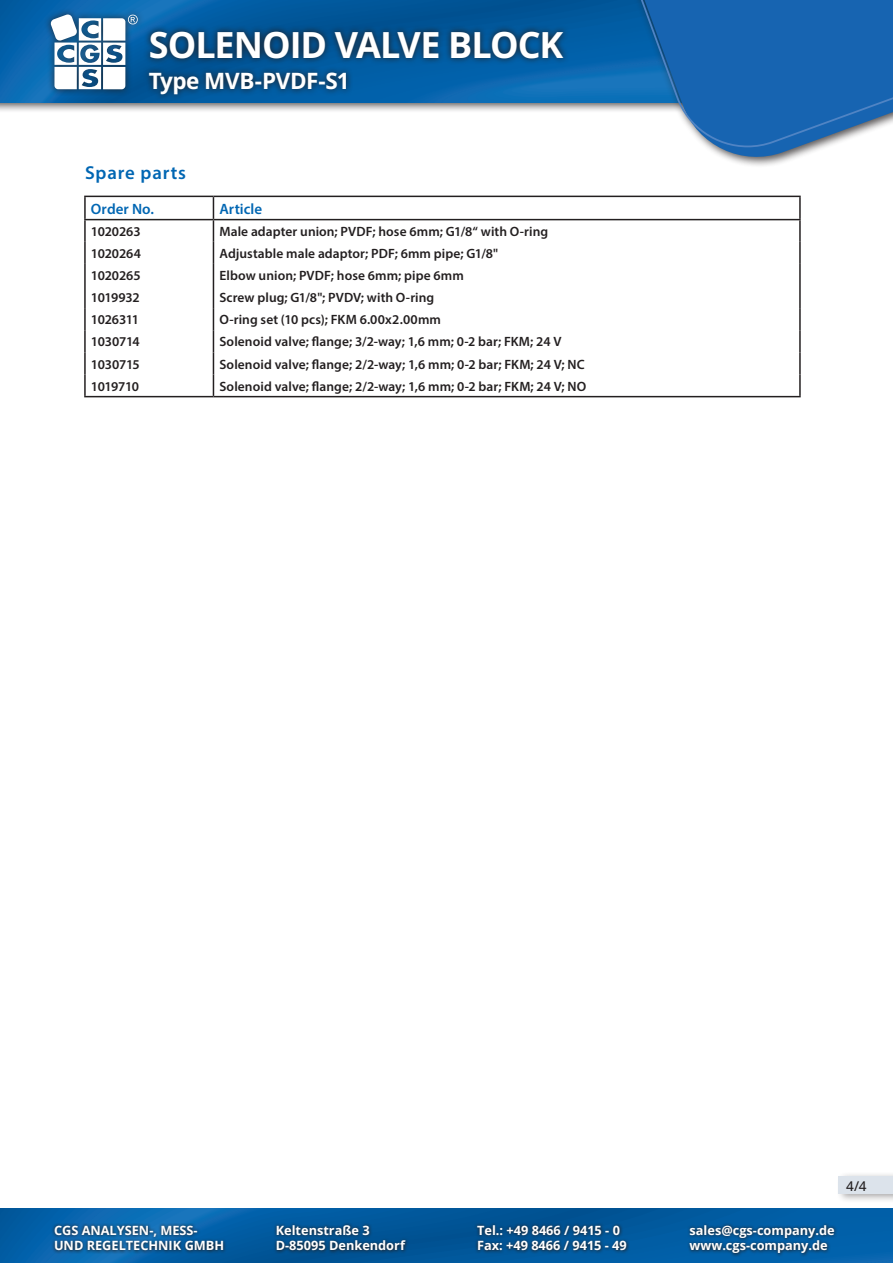
<style>
.page{position:relative;width:893px;height:1263px;background:#fff}
.page>*{position:absolute;margin:0;border:0;box-sizing:border-box;transform-origin:0 0}
.t1{font:700 36px "Open Sans";letter-spacing:-.03em;color:#fff}
.t2{font:700 22.5px "Open Sans";letter-spacing:-.02em;color:#fff}
.t3{font:600 18.75px "Myriad Pro";letter-spacing:.045em;color:#0166b3}
.t4{font:600 15px "Myriad Pro";letter-spacing:.005em;color:#0166b3}
.t5{font:600 13.5px "Myriad Pro";letter-spacing:.005em;color:#231f20}
.t6{font:600 13.5px "Myriad Pro";letter-spacing:-.025em;color:#231f20}
.t7{font:600 13.5px "Myriad Pro";letter-spacing:-.02em;color:#231f20}
.t8{font:600 13.5px "Myriad Pro";letter-spacing:-.035em;color:#231f20}
.t9{font:500 13.5px "Open Sans";color:#231f20}
.t10{font:700 12.75px/15px "Open Sans";color:#fff}
</style>
<div class="page">
<img style="left:0;top:1209px;width:893px;height:54px">
<div style="left:0;top:0;width:893px;height:113px;background:#231f20;opacity:.75"></div>
<img style="left:0;top:0;width:592px;height:102px">
<div style="left:592px;top:0;width:301px;height:168px;background:#231f20;opacity:.75"></div>
<svg style="left:598px;top:147px;width:295px;height:16px"></svg>
<svg style="left:595px;top:0;width:298px;height:147px;background:#3277b8"></svg>
<div style="left:44px;top:8px;width:100px;height:88px;background:#231f20;opacity:.75"></div>
<svg style="left:50px;top:14px;width:88px;height:75px"></svg>
<svg style="left:474px;top:1222px;width:156px;height:31px;background:#08487b"></svg>
<svg style="left:686px;top:1222px;width:151px;height:35px;background:#085088"></svg>
<svg style="left:51px;top:1223px;width:176px;height:30px;background:#115489"></svg>
<svg style="left:273px;top:1222px;width:136px;height:31px;background:#08477a"></svg>
<svg style="left:142px;top:24px;width:428px;height:78px;background:#085088"></svg>
<div style="left:836px;top:1171px;width:57px;height:32px;background:#231f20;opacity:.39"></div>
<div style="left:839px;top:1176px;width:54px;height:18px;background:#dce3eb"></div>
<hr style="left:84px;top:196px;width:129px;height:1px;background:#231f20">
<hr style="left:84px;top:197px;width:2px;height:22px;background:#231f20">
<hr style="left:213px;top:196px;width:588px;height:1px;background:#231f20">
<hr style="left:799px;top:197px;width:2px;height:22px;background:#231f20">
<hr style="left:84px;top:219px;width:129px;height:1px;background:#231f20">
<hr style="left:84px;top:220px;width:2px;height:22px;background:#231f20">
<hr style="left:213px;top:219px;width:588px;height:1px;background:#231f20">
<hr style="left:799px;top:220px;width:2px;height:22px;background:#231f20">
<hr style="left:84px;top:242px;width:2px;height:22px;background:#231f20">
<hr style="left:799px;top:242px;width:2px;height:22px;background:#231f20">
<hr style="left:84px;top:264px;width:2px;height:22px;background:#231f20">
<hr style="left:799px;top:264px;width:2px;height:22px;background:#231f20">
<hr style="left:84px;top:286px;width:2px;height:22px;background:#231f20">
<hr style="left:799px;top:286px;width:2px;height:22px;background:#231f20">
<hr style="left:84px;top:308px;width:2px;height:22px;background:#231f20">
<hr style="left:799px;top:308px;width:2px;height:22px;background:#231f20">
<hr style="left:84px;top:330px;width:2px;height:22px;background:#231f20">
<hr style="left:799px;top:330px;width:2px;height:22px;background:#231f20">
<hr style="left:84px;top:352px;width:2px;height:22px;background:#231f20">
<hr style="left:799px;top:352px;width:2px;height:22px;background:#231f20">
<hr style="left:84px;top:374px;width:2px;height:22px;background:#231f20">
<svg style="left:213px;top:197px;width:1px;height:199px"></svg>
<hr style="left:799px;top:374px;width:2px;height:22px;background:#231f20">
<hr style="left:84px;top:396px;width:129px;height:1px;background:#231f20">
<hr style="left:213px;top:396px;width:588px;height:1px;background:#231f20">
<h1 class="t1" style="left:149px;top:20px;width:416px">SOLENOID VALVE BLOCK</h1>
<h2 class="t2" style="left:149px;top:66px;width:202px">Type MVB-PVDF-S1</h2>
<h3 class="t3" style="left:85px;top:160px;width:103px">Spare parts</h3>
<p class="t4" style="left:91px;top:199px;width:65px">Order No.</p>
<p class="t4" style="left:219px;top:199px;width:44px">Article</p>
<p class="t5" style="left:91px;top:223px;width:51px">1020263</p>
<p class="t5" style="left:219px;top:223px;width:330px">Male adapter union; PVDF; hose 6mm; G1/8“ with O-ring</p>
<p class="t5" style="left:91px;top:245px;width:52px">1020264</p>
<p class="t5" style="left:219px;top:245px;width:280px">Adjustable male adaptor; PDF; 6mm pipe; G1/8"</p>
<p class="t5" style="left:91px;top:267px;width:51px">1020265</p>
<p class="t5" style="left:219px;top:267px;width:246px">Elbow union; PVDF; hose 6mm; pipe 6mm</p>
<p class="t6" style="left:91px;top:289px;width:50px">1019932</p>
<p class="t5" style="left:219px;top:289px;width:216px">Screw plug; G1/8"; PVDV; with O-ring</p>
<p class="t6" style="left:91px;top:311px;width:50px">1026311</p>
<p class="t5" style="left:219px;top:311px;width:223px">O-ring set (10 pcs); FKM 6.00x2.00mm</p>
<p class="t7" style="left:91px;top:333px;width:50px">1030714</p>
<p class="t5" style="left:219px;top:333px;width:343px">Solenoid valve; flange; 3/2-way; 1,6 mm; 0-2 bar; FKM; 24 V</p>
<p class="t7" style="left:91px;top:355px;width:50px">1030715</p>
<p class="t5" style="left:219px;top:355px;width:367px">Solenoid valve; flange; 2/2-way; 1,6 mm; 0-2 bar; FKM; 24 V; NC</p>
<p class="t8" style="left:91px;top:377px;width:50px">1019710</p>
<p class="t5" style="left:219px;top:377px;width:368px">Solenoid valve; flange; 2/2-way; 1,6 mm; 0-2 bar; FKM; 24 V; NO</p>
<p class="t10" style="left:54px;top:1223px;width:172px">CGS ANALYSEN-, MESS-<br>UND REGELTECHNIK GMBH</p>
<p class="t10" style="left:276px;top:1223px;width:131px">Keltenstraße 3<br>D-85095 Denkendorf</p>
<p class="t9" style="left:846px;top:1176px;width:22px">4/4</p>
<p class="t10" style="left:477px;top:1223px;width:151px">Tel.: +49 8466 / 9415 - 0<br>Fax: +49 8466 / 9415 - 49</p>
<p class="t10" style="left:690px;top:1223px;width:147px">sales@cgs-company.de www.cgs-company.de</p>
</div>
